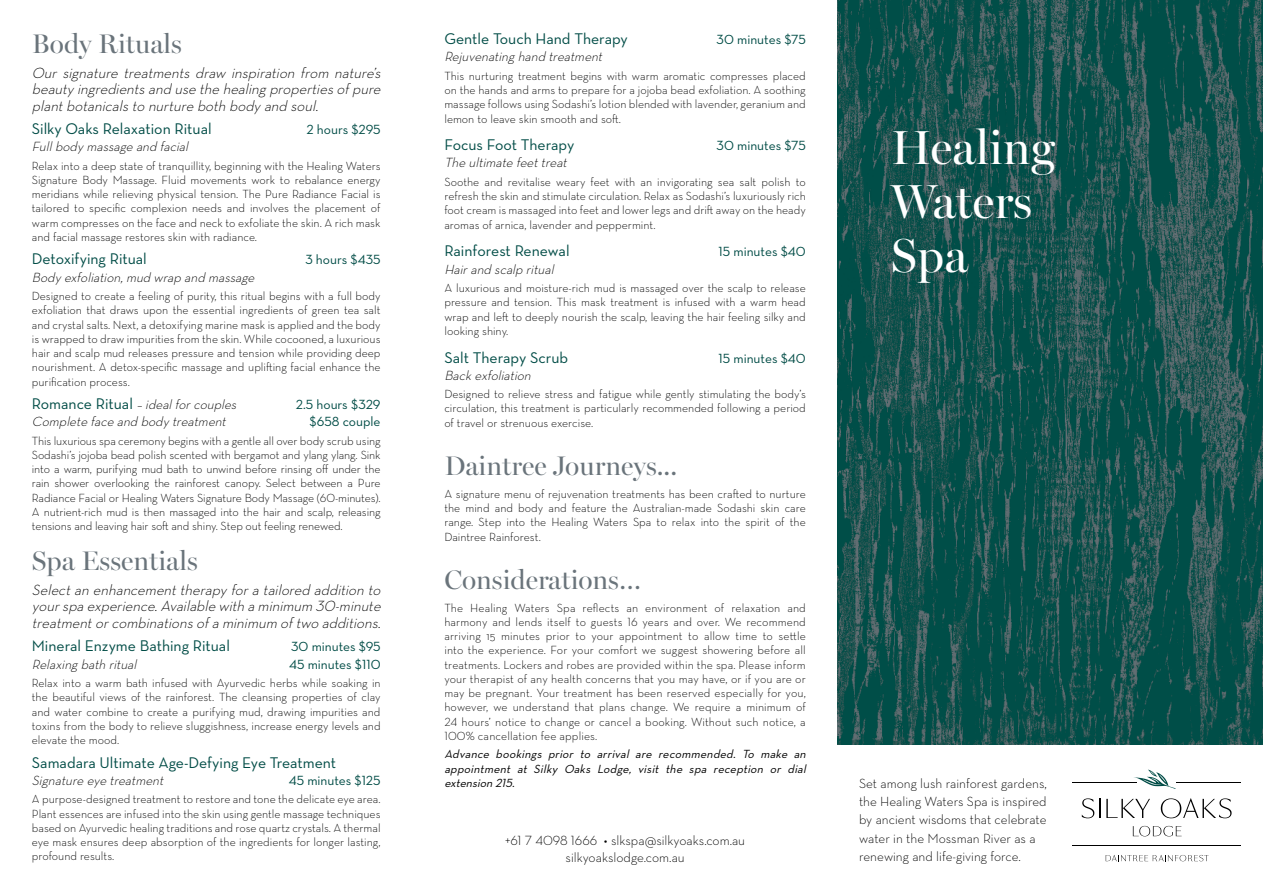
<style>
.page{position:relative;width:1263px;height:893px;background:#fff}
.page>*{position:absolute;margin:0;border:0;box-sizing:border-box;transform-origin:0 0}
.t1{font:48px/54px "Miller Banner";color:#fff}
.t2{font:27px "Miller Banner";color:#6a747b}
.t3{font:15.75px "Neutraface Text";color:#004c46}
.t4{font:italic 300 15px/16.5px "Neutraface Text";color:#000;text-align:justify}
.t5{font:italic 300 13.5px "Neutraface Text";color:#000}
.t6{font:300 13.5px/18.3px "Neutraface Text";color:#000;text-align:center}
.t7{font:13.5px "Neutraface Text";color:#004c46}
.t8{font:300 12px/14.2px "Neutraface Text";color:#000;text-align:justify}
.t9{font:italic 12px/14.2px "Neutraface Text";color:#000;text-align:justify}
.s1{font-weight:400;font-style:normal;font-size:15.75px;color:#004c46}
</style>
<div class="page">
<svg style="left:837px;top:0;width:5px;height:745px"></svg>
<img style="left:838px;top:0;width:425px;height:744px">
<hr style="left:1176px;top:783px;width:65px;height:1px;background:#000">
<hr style="left:1072px;top:783px;width:65px;height:1px;background:#000">
<hr style="left:1072px;top:846px;width:169px;height:1px;background:#000">
<svg style="left:1082px;top:798px;width:18px;height:20px"></svg>
<svg style="left:1106px;top:799px;width:44px;height:19px"></svg>
<svg style="left:1161px;top:798px;width:70px;height:20px"></svg>
<svg style="left:1133px;top:826px;width:48px;height:10px"></svg>
<svg style="left:1106px;top:855px;width:102px;height:6px"></svg>
<svg style="left:1133px;top:770px;width:42px;height:19px"></svg>
<h2 class="t2" style="left:32px;top:27px;width:152px">Body Rituals</h2>
<p class="t4" style="left:32px;top:64px;width:354px">Our signature treatments draw inspiration from nature’s beautyingredientsand use the healingpropertiesofpure plantbotanicalsto nurture both bodyand soul.</p>
<h3 class="t3" style="left:32px;top:119px;width:181px">Silky Oaks Relaxation Ritual</h3>
<p class="t7" style="left:307px;top:121px;width:76px">2 hours $295</p>
<p class="t5" style="left:32px;top:138px;width:161px">Fullbodymassage and facial</p>
<p class="t8" style="left:32px;top:158px;width:350px">Relax into a deep state of tranquillity, beginning with the Healing Waters Signature Body Massage. Fluid movements work to rebalance energy meridians while relieving physical tension. The Pure Radiance Facial is tailored to specific complexion needs and involves the placement of warm compresses on the face and neck to exfoliate the skin. A rich mask and facial massage restores skin with radiance.</p>
<h3 class="t3" style="left:32px;top:249px;width:117px">Detoxifying Ritual</h3>
<p class="t7" style="left:305px;top:251px;width:77px">3 hours $435</p>
<p class="t5" style="left:32px;top:268px;width:228px">Bodyexfoliation,mud wrap and massage</p>
<p class="t8" style="left:32px;top:289px;width:350px">Designed to create a feeling of purity, this ritual begins with a full body exfoliation that draws upon the essential ingredients of green tea salt and crystal salts. Next, a detoxifying marine mask is applied and the body is wrapped to draw impurities from the skin. While cocooned, a luxurious hair and scalp mud releases pressure and tension while providing deep nourishment. A detox-specific massage and uplifting facial enhance the purification process.</p>
<p class="t5" style="left:32px;top:396px;width:210px"><span class="s1">Romance Ritual</span> –idealforcouples</p>
<p class="t7" style="left:296px;top:396px;width:86px">2.5 hours $329</p>
<p class="t5" style="left:32px;top:413px;width:199px">Complete face and bodytreatment</p>
<p class="t7" style="left:309px;top:413px;width:73px">$658 couple</p>
<p class="t8" style="left:32px;top:433px;width:350px">This luxurious spa ceremony begins with a gentle all over body scrub using Sodashi’s jojoba bead polish scented with bergamot and ylang ylang. Sink into a warm, purifying mud bath to unwind before rinsing off under the rain shower overlooking the rainforest canopy. Select between a Pure Radiance Facial or Healing Waters Signature Body Massage (60-minutes).<br>A nutrient-rich mud is then massaged into the hair and scalp, releasing tensions and leaving hair soft and shiny. Step out feeling renewed.</p>
<h2 class="t2" style="left:32px;top:545px;width:167px">Spa Essentials</h2>
<p class="t4" style="left:32px;top:581px;width:354px">Selectan enhancementtherapyforatailored addition to yourspaexperience.Available with aminimum 30-minute treatmentorcombinationsofaminimum oftwo additions.</p>
<h3 class="t3" style="left:32px;top:636px;width:200px">Mineral Enzyme Bathing Ritual</h3>
<p class="t7" style="left:291px;top:638px;width:91px">30 minutes $95</p>
<p class="t5" style="left:32px;top:655px;width:110px">Relaxingbath ritual</p>
<p class="t7" style="left:289px;top:656px;width:93px">45 minutes $110</p>
<p class="t8" style="left:32px;top:676px;width:350px">Relax into a warm bath infused with Ayurvedic herbs while soaking in the beautiful views of the rainforest. The cleansing properties of clay and water combine to create a purifying mud, drawing impurities and toxins from the body to relieve sluggishness, increase energy levels and elevate the mood.</p>
<h3 class="t3" style="left:32px;top:752px;width:306px">Samadara Ultimate Age-Defying Eye Treatment</h3>
<p class="t5" style="left:32px;top:772px;width:136px">Signature eye treatment</p>
<p class="t7" style="left:289px;top:772px;width:93px">45 minutes $125</p>
<p class="t8" style="left:32px;top:792px;width:350px">A purpose-designed treatment to restore and tone the delicate eye area.<br>Plant essences are infused into the skin using gentle massage techniques based on Ayurvedic healing traditions and rose quartz crystals. A thermal eye mask ensures deep absorption of the ingredients for longer lasting, profound results.</p>
<h3 class="t3" style="left:444px;top:29px;width:185px">Gentle Touch Hand Therapy</h3>
<p class="t7" style="left:716px;top:31px;width:91px">30 minutes $75</p>
<p class="t5" style="left:444px;top:48px;width:163px">Rejuvenatinghand treatment</p>
<p class="t8" style="left:444px;top:68px;width:363px">This nurturing treatment begins with warm aromatic compresses placed on the hands and arms to prepare for a jojoba bead exfoliation. A soothing massage follows using Sodashi’s lotion blended with lavender, geranium and lemon to leave skin smooth and soft.</p>
<h3 class="t3" style="left:444px;top:135px;width:131px">Focus Foot Therapy</h3>
<p class="t7" style="left:716px;top:137px;width:91px">30 minutes $75</p>
<p class="t5" style="left:444px;top:154px;width:127px">The ultimate feettreat</p>
<p class="t8" style="left:444px;top:175px;width:363px">Soothe and revitalise weary feet with an invigorating sea salt polish to refresh the skin and stimulate circulation. Relax as Sodashi’s luxuriously rich foot cream is massaged into feet and lower legs and drift away on the heady aromas of arnica, lavender and peppermint.</p>
<h3 class="t3" style="left:444px;top:241px;width:127px">Rainforest Renewal</h3>
<p class="t7" style="left:719px;top:243px;width:89px">15 minutes $40</p>
<p class="t5" style="left:444px;top:260px;width:114px">Hairand scalp ritual</p>
<p class="t8" style="left:444px;top:281px;width:363px">A luxurious and moisture-rich mud is massaged over the scalp to release pressure and tension. This mask treatment is infused with a warm head wrap and left to deeply nourish the scalp, leaving the hair feeling silky and looking shiny.</p>
<h3 class="t3" style="left:444px;top:347px;width:125px">Salt Therapy Scrub</h3>
<p class="t7" style="left:719px;top:350px;width:89px">15 minutes $40</p>
<p class="t5" style="left:444px;top:367px;width:91px">Backexfoliation</p>
<p class="t8" style="left:444px;top:387px;width:363px">Designed to relieve stress and fatigue while gently stimulating the body’s circulation, this treatment is particularly recommended following a period of travel or strenuous exercise.</p>
<h2 class="t2" style="left:444px;top:450px;width:234px">Daintree Journeys...</h2>
<p class="t8" style="left:444px;top:486px;width:363px">A signature menu of rejuvenation treatments has been crafted to nurture the mind and body and feature the Australian-made Sodashi skin care range. Step into the Healing Waters Spa to relax into the spirit of the Daintree Rainforest.</p>
<h2 class="t2" style="left:444px;top:563px;width:198px">Considerations…</h2>
<p class="t8" style="left:444px;top:600px;width:363px">The Healing Waters Spa reflects an environment of relaxation and harmony and lends itself to guests 16 years and over. We recommend arriving 15 minutes prior to your appointment to allow time to settle into the experience. For your comfort we suggest showering before all treatments. Lockers and robes are provided within the spa. Please inform your therapist of any health concerns that you may have, or if you are or may be pregnant. Your treatment has been reserved especially for you, however, we understand that plans change. We require a minimum of 24 hours’ notice to change or cancel a booking. Without such notice, a 100% cancellation fee applies.</p>
<p class="t9" style="left:444px;top:747px;width:366px">Advance bookings prior to arrival are recommended. To make an appointment at Silky Oaks Lodge, visit the spa reception or dial extension 215.</p>
<p class="t6" style="left:505px;top:832px;width:242px;line-height:16.5px">+61 7 4098 1666 • slkspa@silkyoaks.com.au silkyoakslodge.com.au</p>
<h1 class="t1" style="left:891px;top:120px;width:166px">Healing<br>Waters<br>Spa</h1>
<p class="t6" style="left:859px;top:774px;width:189px;text-align:left">Set among lush rainforest gardens, the Healing Waters Spa is inspired by ancient wisdoms that celebrate water in the Mossman River as a renewing and life-giving force.</p>
</div>
